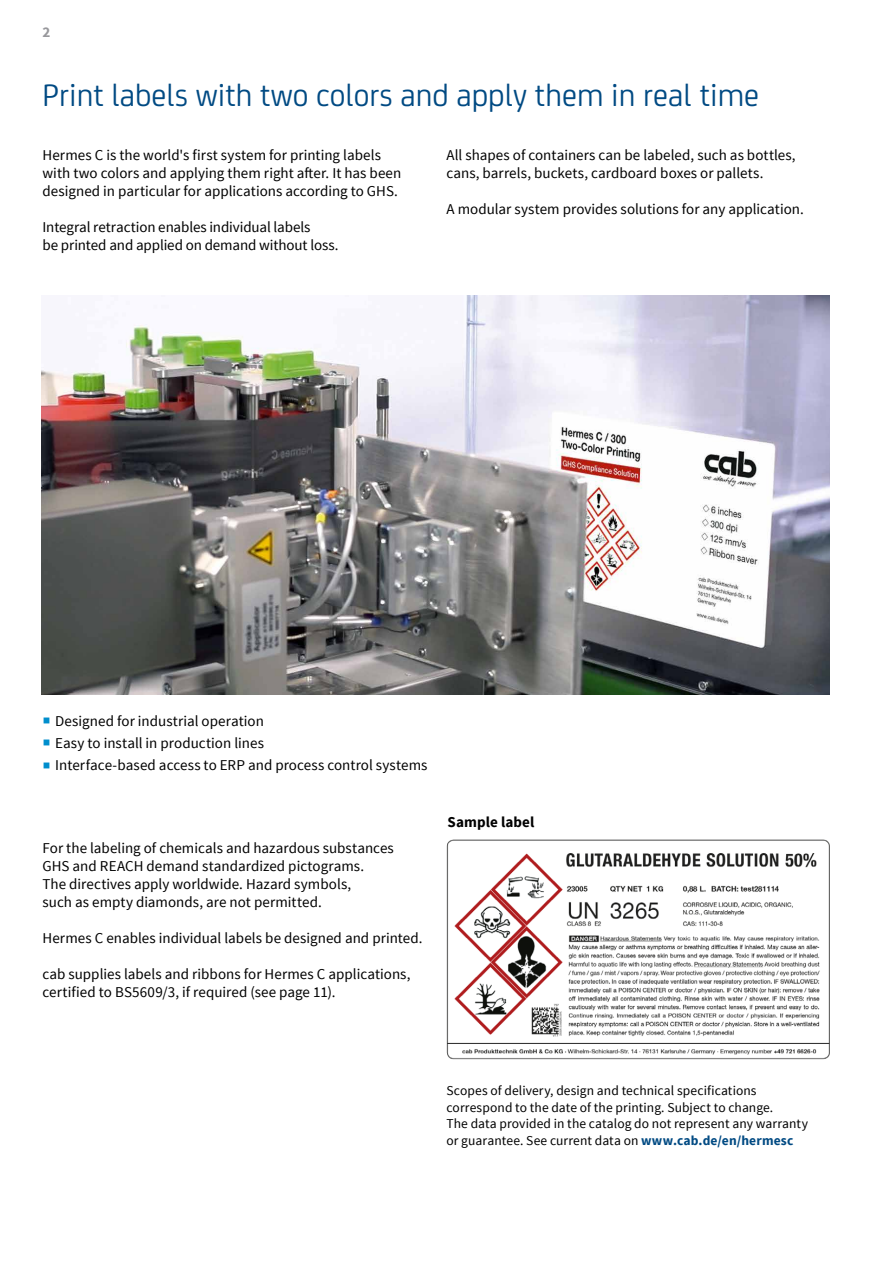
<style>
.page{position:relative;width:893px;height:1263px;background:#fff}
.page>*{position:absolute;margin:0;border:0;box-sizing:border-box;transform-origin:0 0}
.t1{font:33px "CA Sans";color:#004a83}
.t2{font:15px/18px "Source Sans Pro";color:#000}
.t3{font:700 15px "Source Sans Pro";letter-spacing:.005em;color:#000}
.t4{font:700 15px "Source Sans Pro";color:#98989c}
.t5{font:13.5px/16.5px "Source Sans Pro";letter-spacing:.005em;color:#000}
.s1{color:#008ecd}
.s2{font-weight:700;color:#004a83}
</style>
<div class="page">
<img style="left:42px;top:295px;width:787px;height:399px">
<img style="left:446px;top:839px;width:384px;height:221px">
<p class="t4" style="left:43px;top:22px;width:9px">2</p>
<h1 class="t1" style="left:43px;top:71px;width:718px">Print labels with two colors and apply them in real time</h1>
<p class="t2" style="left:43px;top:146px;width:360px">Hermes C is the world's first system for printing labels with two colors and applying them right after. It has been designed in particular for applications according to GHS.</p>
<p class="t2" style="left:43px;top:218px;width:298px">Integral retraction enables individual labels<br>be printed and applied on demand without loss.</p>
<p class="t2" style="left:446px;top:146px;width:351px">All shapes of containers can be labeled, such as bottles, cans, barrels, buckets, cardboard boxes or pallets.</p>
<p class="t2" style="left:446px;top:200px;width:359px">A modular system provides solutions for any application.</p>
<p class="t2" style="left:43px;top:712px;width:223px"><span class="s1">○</span> Designed for industrial operation</p>
<p class="t2" style="left:43px;top:734px;width:223px"><span class="s1">○</span> Easy to install in production lines</p>
<p class="t2" style="left:43px;top:756px;width:386px"><span class="s1">○</span> Interface-based access to ERP and process control systems</p>
<p class="t2" style="left:43px;top:839px;width:353px">For the labeling of chemicals and hazardous substances GHS and REACH demand standardized pictograms.<br>The directives apply worldwide. Hazard symbols,<br>such as empty diamonds, are not permitted.</p>
<p class="t2" style="left:43px;top:929px;width:382px">Hermes C enables individual labels be designed and printed.</p>
<p class="t2" style="left:43px;top:965px;width:369px">cab supplies labels and ribbons for Hermes C applications, certified to BS5609/3, if required (see page 11).</p>
<p class="t3" style="left:448px;top:812px;width:88px">Sample label</p>
<p class="t5" style="left:446px;top:1082px;width:363px">Scopes of delivery, design and technical specifications correspond to the date of the printing. Subject to change.<br>The data provided in the catalog do not represent any warranty or guarantee. See current data on <span class="s2">www.cab.de/en/hermesc</span></p>
</div>
